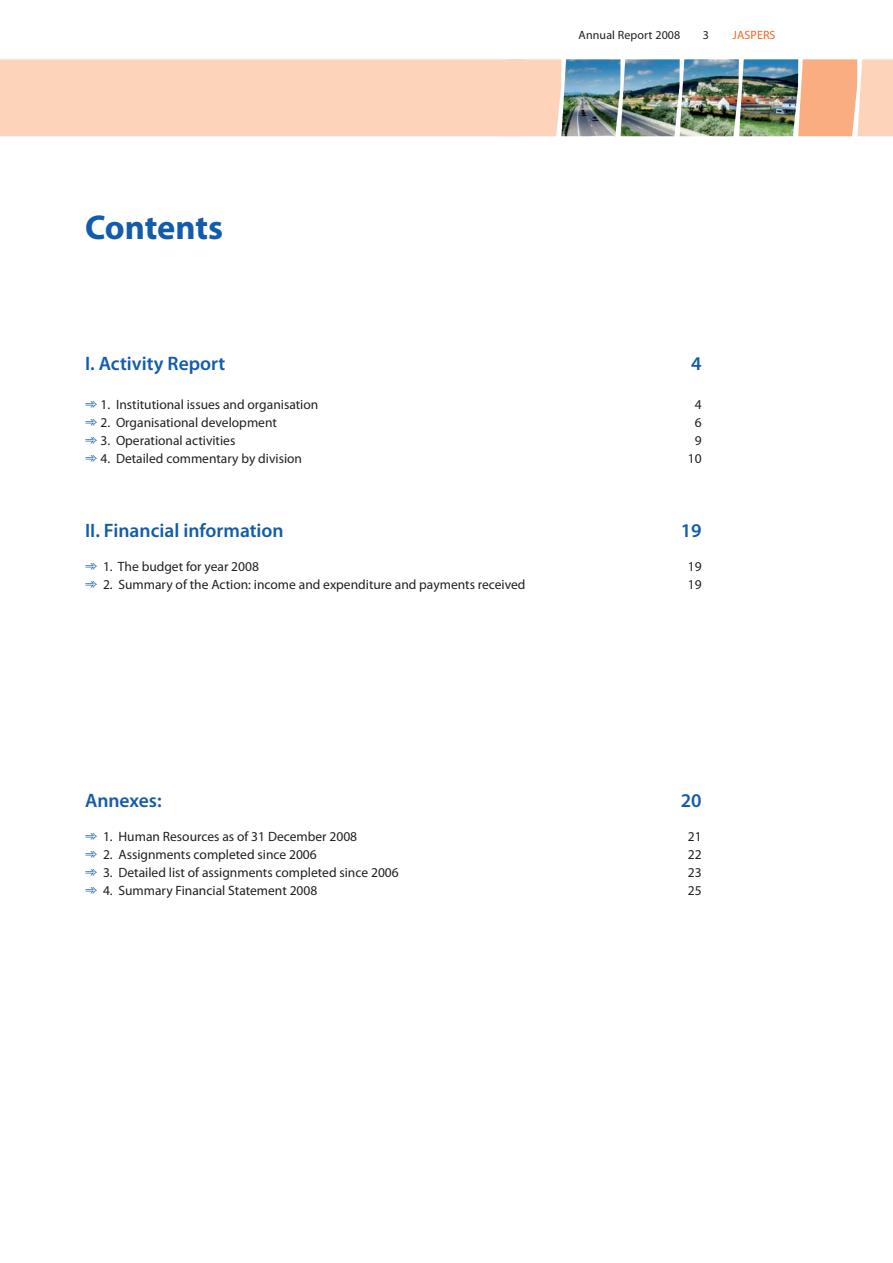
<style>
.page{position:relative;width:893px;height:1263px;background:#fff}
.page>*{position:absolute;margin:0;border:0;box-sizing:border-box;transform-origin:0 0}
.t1{font:700 34.5px "Myriad Pro";letter-spacing:-.005em;color:#135cab}
.t2{font:600 19.5px "Myriad Pro";color:#135cab}
.t3{font:13.5px "Myriad Pro";color:#231f20}
.t4{font:12px "Myriad Pro";letter-spacing:.01em;color:#231f20}
.t5{font:12px "Myriad Pro";letter-spacing:.01em;color:#f36421}
.s1{color:#135cab}
</style>
<div class="page">
<img style="left:0;top:59px;width:893px;height:77px">
<p class="t1" style="left:85px;top:204px;width:140px">Contents</p>
<p class="t4" style="left:579px;top:27px;width:103px">Annual Report 2008</p>
<p class="t4" style="left:703px;top:27px;width:8px">3</p>
<p class="t5" style="left:732px;top:27px;width:45px">JASPERS</p>
<p class="t2" style="left:85px;top:351px;width:142px">I. Activity Report</p>
<p class="t2" style="left:691px;top:351px;width:12px">4</p>
<p class="t3" style="left:85px;top:396px;width:235px"><span class="s1">➾</span> 1. Institutional issues and organisation</p>
<p class="t3" style="left:695px;top:396px;width:8px">4</p>
<p class="t3" style="left:85px;top:414px;width:193px"><span class="s1">➾</span> 2. Organisational development</p>
<p class="t3" style="left:695px;top:414px;width:8px">6</p>
<p class="t3" style="left:85px;top:432px;width:152px"><span class="s1">➾</span> 3. Operational activities</p>
<p class="t3" style="left:695px;top:432px;width:8px">9</p>
<p class="t3" style="left:85px;top:450px;width:219px"><span class="s1">➾</span> 4. Detailed commentary by division</p>
<p class="t3" style="left:688px;top:450px;width:15px">10</p>
<p class="t2" style="left:85px;top:518px;width:200px">II. Financial information</p>
<p class="t2" style="left:681px;top:518px;width:22px">19</p>
<p class="t3" style="left:85px;top:558px;width:175px"><span class="s1">➾</span> 1. The budget for year 2008</p>
<p class="t3" style="left:688px;top:558px;width:15px">19</p>
<p class="t3" style="left:85px;top:576px;width:442px"><span class="s1">➾</span> 2. Summary of the Action: income and expenditure and payments received</p>
<p class="t3" style="left:688px;top:576px;width:15px">19</p>
<p class="t2" style="left:85px;top:788px;width:78px">Annexes:</p>
<p class="t2" style="left:681px;top:788px;width:22px">20</p>
<p class="t3" style="left:85px;top:828px;width:274px"><span class="s1">➾</span> 1. Human Resources as of 31 December 2008</p>
<p class="t3" style="left:688px;top:828px;width:15px">21</p>
<p class="t3" style="left:85px;top:846px;width:233px"><span class="s1">➾</span> 2. Assignments completed since 2006</p>
<p class="t3" style="left:688px;top:846px;width:15px">22</p>
<p class="t3" style="left:85px;top:864px;width:315px"><span class="s1">➾</span> 3. Detailed list of assignments completed since 2006</p>
<p class="t3" style="left:688px;top:864px;width:15px">23</p>
<p class="t3" style="left:85px;top:882px;width:234px"><span class="s1">➾</span> 4. Summary Financial Statement 2008</p>
<p class="t3" style="left:688px;top:882px;width:15px">25</p>
</div>
